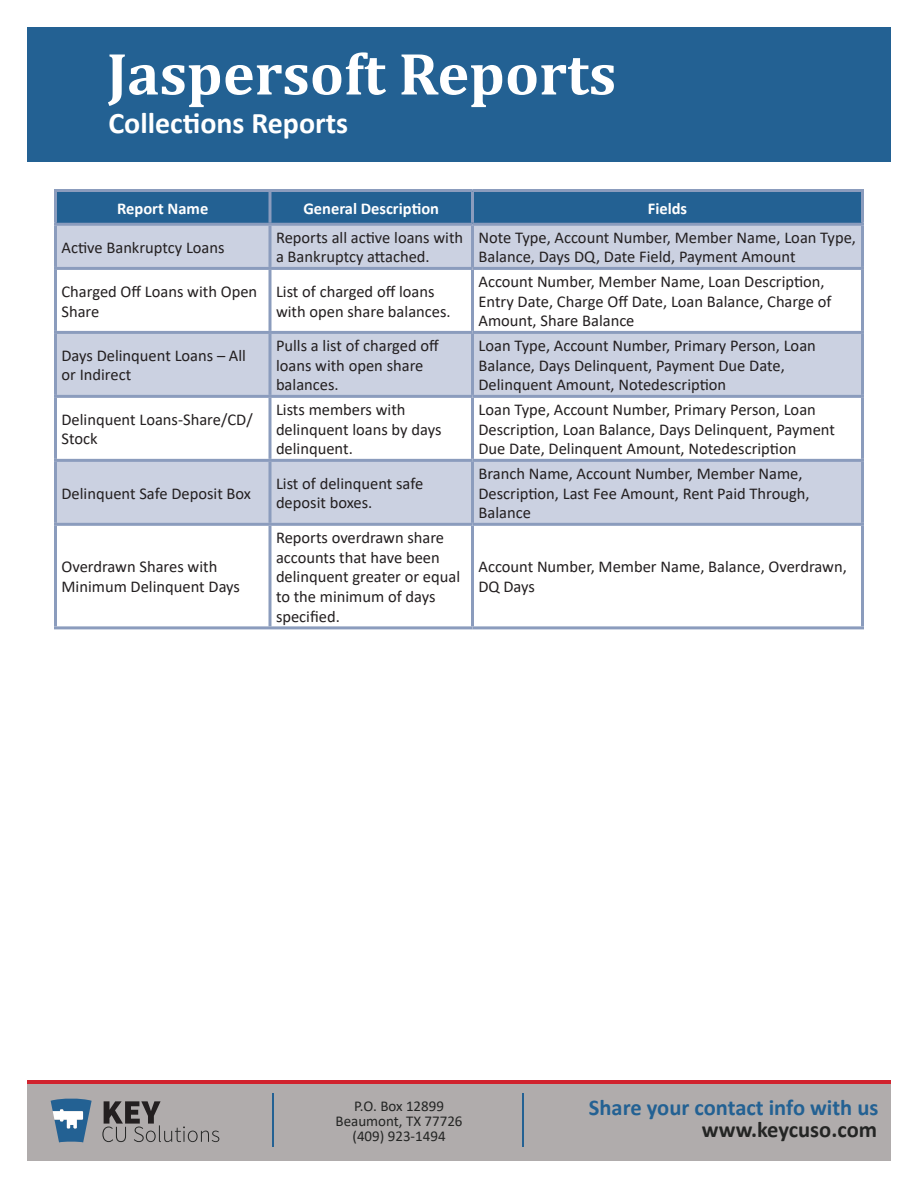
<style>
.page{position:relative;width:918px;height:1188px;background:#fff}
.page>*{position:absolute;margin:0;border:0;box-sizing:border-box;transform-origin:0 0}
.t1{font:700 60px "Cambria";color:#fff}
.Page_Description{font:700 30px "Calibri";color:#fff}
.t2{font:700 22.5px "Calibri";color:#236193}
.t3{font:700 22.5px "Calibri";color:#242524}
.Cell_Text{font:16.5px/19.8px "Calibri";color:#231f20}
.Table_Header_Text{font:700 16.5px "Calibri";color:#fff}
.Page_Title{font:700 16.5px "Calibri";color:#fff}
.t4{font:15px/15px "Calibri";color:#242524;text-align:center}
</style>
<div class="page">
<div style="left:27px;top:27px;width:864px;height:135px;background:#236193"></div>
<div style="left:27px;top:1080px;width:864px;height:81px;background:#b0acac"></div>
<svg style="left:51px;top:1098px;width:41px;height:44px"></svg>
<svg style="left:102px;top:1101px;width:117px;height:41px"></svg>
<hr style="left:27px;top:1080px;width:864px;height:3px;background:#d1232e">
<hr style="left:273px;top:1094px;width:1px;height:54px;background:#236193">
<hr style="left:522px;top:1094px;width:2px;height:54px;background:#236193">
<div style="left:57px;top:192px;width:804px;height:31px;background:#236193"></div>
<svg style="left:57px;top:226px;width:804px;height:297px;fill:#cbd1e1"></svg>
<svg style="left:268px;top:226px;width:4px;height:41px"></svg>
<svg style="left:268px;top:270px;width:4px;height:61px"></svg>
<svg style="left:268px;top:334px;width:4px;height:61px"></svg>
<svg style="left:268px;top:398px;width:4px;height:61px"></svg>
<svg style="left:268px;top:462px;width:4px;height:61px"></svg>
<svg style="left:268px;top:526px;width:4px;height:100px"></svg>
<svg style="left:268px;top:192px;width:4px;height:31px"></svg>
<hr style="left:54px;top:226px;width:3px;height:41px;background:#8b9cbd">
<hr style="left:471px;top:226px;width:3px;height:41px;background:#8b9cbd">
<hr style="left:861px;top:226px;width:3px;height:41px;background:#8b9cbd">
<hr style="left:54px;top:267px;width:216px;height:3px;background:#8b9cbd">
<hr style="left:54px;top:270px;width:3px;height:61px;background:#8b9cbd">
<hr style="left:270px;top:267px;width:202px;height:3px;background:#8b9cbd">
<hr style="left:472px;top:267px;width:392px;height:3px;background:#8b9cbd">
<hr style="left:471px;top:270px;width:3px;height:61px;background:#8b9cbd">
<hr style="left:861px;top:270px;width:3px;height:61px;background:#8b9cbd">
<hr style="left:54px;top:331px;width:216px;height:3px;background:#8b9cbd">
<hr style="left:54px;top:334px;width:3px;height:61px;background:#8b9cbd">
<hr style="left:270px;top:331px;width:202px;height:3px;background:#8b9cbd">
<hr style="left:472px;top:331px;width:392px;height:3px;background:#8b9cbd">
<hr style="left:471px;top:334px;width:3px;height:61px;background:#8b9cbd">
<hr style="left:861px;top:334px;width:3px;height:61px;background:#8b9cbd">
<hr style="left:54px;top:395px;width:216px;height:3px;background:#8b9cbd">
<hr style="left:54px;top:398px;width:3px;height:61px;background:#8b9cbd">
<hr style="left:270px;top:395px;width:202px;height:3px;background:#8b9cbd">
<hr style="left:472px;top:395px;width:392px;height:3px;background:#8b9cbd">
<hr style="left:471px;top:398px;width:3px;height:61px;background:#8b9cbd">
<hr style="left:861px;top:398px;width:3px;height:61px;background:#8b9cbd">
<hr style="left:54px;top:459px;width:216px;height:3px;background:#8b9cbd">
<hr style="left:54px;top:462px;width:3px;height:61px;background:#8b9cbd">
<hr style="left:270px;top:459px;width:202px;height:3px;background:#8b9cbd">
<hr style="left:472px;top:459px;width:392px;height:3px;background:#8b9cbd">
<hr style="left:471px;top:462px;width:3px;height:61px;background:#8b9cbd">
<hr style="left:861px;top:462px;width:3px;height:61px;background:#8b9cbd">
<hr style="left:54px;top:523px;width:216px;height:3px;background:#8b9cbd">
<hr style="left:54px;top:526px;width:3px;height:100px;background:#8b9cbd">
<hr style="left:270px;top:523px;width:202px;height:3px;background:#8b9cbd">
<hr style="left:472px;top:523px;width:392px;height:3px;background:#8b9cbd">
<hr style="left:471px;top:526px;width:3px;height:100px;background:#8b9cbd">
<hr style="left:861px;top:526px;width:3px;height:100px;background:#8b9cbd">
<hr style="left:54px;top:626px;width:216px;height:3px;background:#8b9cbd">
<hr style="left:270px;top:626px;width:202px;height:3px;background:#8b9cbd">
<hr style="left:472px;top:626px;width:392px;height:3px;background:#8b9cbd">
<hr style="left:54px;top:189px;width:216px;height:3px;background:#8b9cbd">
<hr style="left:54px;top:192px;width:3px;height:31px;background:#8b9cbd">
<hr style="left:270px;top:189px;width:202px;height:3px;background:#8b9cbd">
<hr style="left:472px;top:189px;width:392px;height:3px;background:#8b9cbd">
<hr style="left:471px;top:192px;width:3px;height:31px;background:#8b9cbd">
<hr style="left:861px;top:192px;width:3px;height:31px;background:#8b9cbd">
<hr style="left:54px;top:223px;width:216px;height:3px;background:#8b9cbd">
<hr style="left:270px;top:223px;width:202px;height:3px;background:#8b9cbd">
<hr style="left:472px;top:223px;width:392px;height:3px;background:#8b9cbd">
<h1 class="t1" style="left:107px;top:32px;width:511px">Jaspersoft Reports</h1>
<p class="Page_Description" style="left:108px;top:102px;width:241px">Collections Reports</p>
<p class="Page_Title" style="left:117px;top:196px;width:93px">Report Name</p>
<p class="Table_Header_Text" style="left:303px;top:196px;width:137px">General Description</p>
<p class="Table_Header_Text" style="left:648px;top:196px;width:41px">Fields</p>
<p class="Cell_Text" style="left:62px;top:237px;width:165px">Active Bankruptcy Loans</p>
<p class="Cell_Text" style="left:276px;top:227px;width:189px">Reports all active loans with a Bankruptcy attached.</p>
<p class="Cell_Text" style="left:478px;top:227px;width:379px">Note Type, Account Number, Member Name, Loan Type,<br>Balance, Days DQ, Date Field, Payment Amount</p>
<p class="Cell_Text" style="left:62px;top:281px;width:197px">Charged Off Loans with Open<br>Share</p>
<p class="Cell_Text" style="left:276px;top:281px;width:176px">List of charged off loans with open share balances.</p>
<p class="Cell_Text" style="left:478px;top:271px;width:354px">Account Number, Member Name, Loan Description,<br>Entry Date, Charge Off Date, Loan Balance, Charge of<br>Amount, Share Balance</p>
<p class="Cell_Text" style="left:62px;top:345px;width:186px">Days Delinquent Loans – All or Indirect</p>
<p class="Cell_Text" style="left:276px;top:335px;width:164px">Pulls a list of charged off loans with open share balances.</p>
<p class="Cell_Text" style="left:478px;top:335px;width:339px">Loan Type, Account Number, Primary Person, Loan<br>Balance, Days Delinquent, Payment Due Date,<br>Delinquent Amount, Notedescription</p>
<p class="Cell_Text" style="left:62px;top:409px;width:193px">Delinquent Loans-Share/CD/<br>Stock</p>
<p class="Cell_Text" style="left:276px;top:399px;width:167px">Lists members with delinquent loans by days delinquent.</p>
<p class="Cell_Text" style="left:478px;top:399px;width:358px">Loan Type, Account Number, Primary Person, Loan<br>Description, Loan Balance, Days Delinquent, Payment<br>Due Date, Delinquent Amount, Notedescription</p>
<p class="Cell_Text" style="left:62px;top:483px;width:191px">Delinquent Safe Deposit Box</p>
<p class="Cell_Text" style="left:276px;top:473px;width:149px">List of delinquent safe deposit boxes.</p>
<p class="Cell_Text" style="left:478px;top:463px;width:333px">Branch Name, Account Number, Member Name,<br>Description, Last Fee Amount, Rent Paid Through,<br>Balance</p>
<p class="Cell_Text" style="left:62px;top:557px;width:180px">Overdrawn Shares with<br>Minimum Delinquent Days</p>
<p class="Cell_Text" style="left:276px;top:527px;width:186px">Reports overdrawn share accounts that have been delinquent greater or equal to the minimum of days specified.</p>
<p class="Cell_Text" style="left:478px;top:557px;width:370px">Account Number, Member Name, Balance, Overdrawn,<br>DQ Days</p>
<p class="t4" style="left:336px;top:1098px;width:128px">P.O. Box 12899<br>Beaumont, TX 77726 (409) 923-1494</p>
<h3 class="t2" style="left:589px;top:1092px;width:291px">Share your contact info with us</h3>
<h3 class="t3" style="left:702px;top:1114px;width:177px">www.keycuso.com</h3>
</div>
